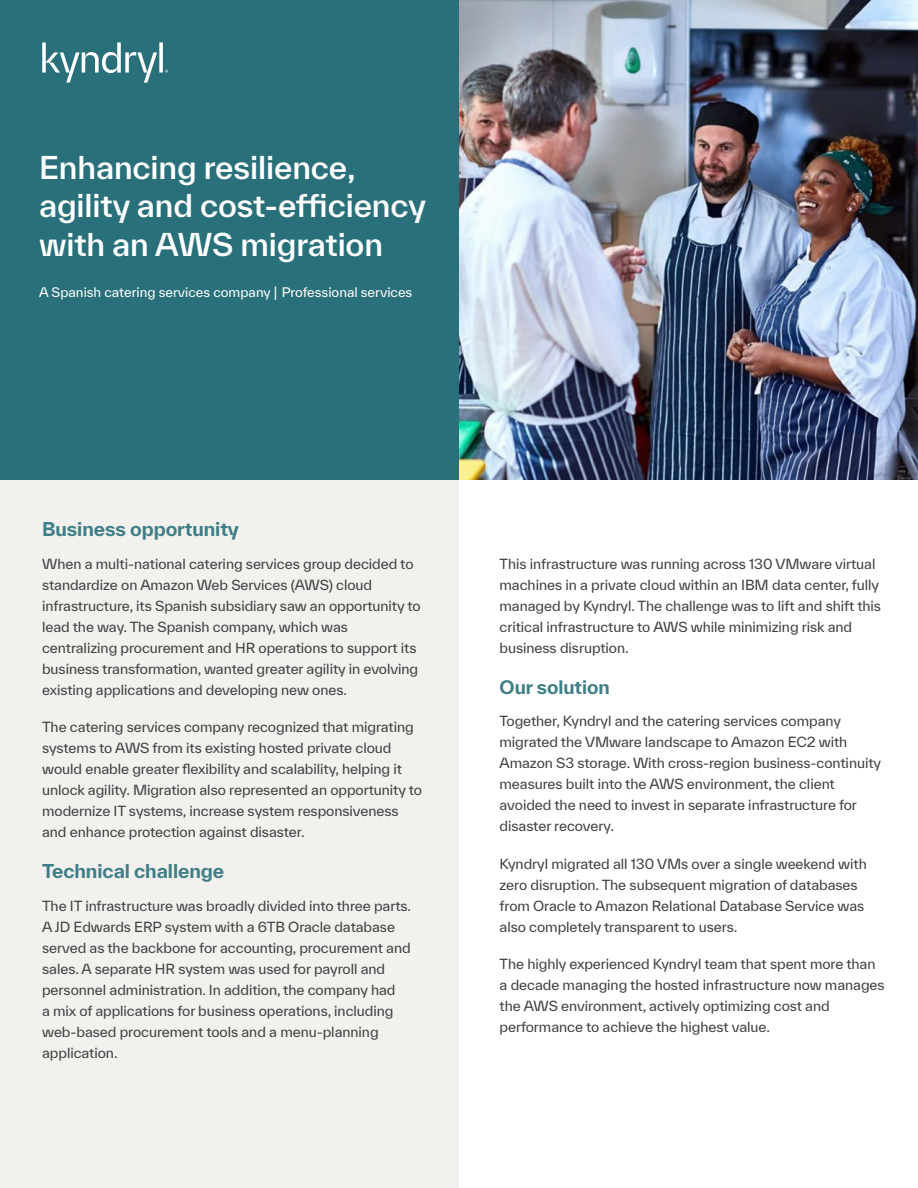
<style>
.page{position:relative;width:918px;height:1188px;background:#fff}
.page>*{position:absolute;margin:0;border:0;box-sizing:border-box;transform-origin:0 0}
.t1{font:500 30.3px/38.2px "TWK Everett";letter-spacing:-.005em;color:#fff}
.t2{font:700 18.3px "TWK Everett";letter-spacing:-.005em;color:#3e7e87}
.t3{font:700 18px "TWK Everett";letter-spacing:-.005em;color:#3e7e87}
.t4{font:13.5px/21px "TWK Everett";letter-spacing:-.005em;color:#414042}
.t5{font:12.75px "TWK Everett";color:#fff}
</style>
<div class="page">
<div style="left:0;top:0;width:459px;height:1188px;background:#f2f1ee"></div>
<div style="left:0;top:0;width:459px;height:480px;background:#29707a"></div>
<svg style="left:42px;top:42px;width:126px;height:41px"></svg>
<img style="left:459px;top:0;width:459px;height:480px">
<h1 class="t1" style="left:39px;top:148px;width:388px">Enhancing resilience, agility and cost-efficiency with an AWS migration</h1>
<p class="t5" style="left:39px;top:283px;width:375px">A Spanish catering services company | Professional services</p>
<h2 class="t2" style="left:42px;top:516px;width:198px">Business opportunity</h2>
<p class="t4" style="left:42px;top:553px;width:380px">When a multi-national catering services group decided to standardize on Amazon Web Services (AWS) cloud infrastructure, its Spanish subsidiary saw an opportunity to lead the way. The Spanish company, which was centralizing procurement and HR operations to support its business transformation, wanted greater agility in evolving existing applications and developing new ones.</p>
<p class="t4" style="left:42px;top:717px;width:381px">The catering services company recognized that migrating systems to AWS from its existing hosted private cloud would enable greater flexibility and scalability, helping it unlock agility. Migration also represented an opportunity to modernize IT systems, increase system responsiveness and enhance protection against disaster.</p>
<h2 class="t2" style="left:42px;top:858px;width:184px">Technical challenge</h2>
<p class="t4" style="left:42px;top:895px;width:371px">The IT infrastructure was broadly divided into three parts.<br>A JD Edwards ERP system with a 6TB Oracle database served as the backbone for accounting, procurement and sales. A separate HR system was used for payroll and personnel administration. In addition, the company had<br>a mix of applications for business operations, including web-based procurement tools and a menu-planning application.</p>
<p class="t4" style="left:500px;top:553px;width:383px">This infrastructure was running across 130 VMware virtual machines in a private cloud within an IBM data center, fully managed by Kyndryl. The challenge was to lift and shift this critical infrastructure to AWS while minimizing risk and business disruption.</p>
<h3 class="t3" style="left:500px;top:674px;width:112px">Our solution</h3>
<p class="t4" style="left:500px;top:711px;width:383px">Together, Kyndryl and the catering services company migrated the VMware landscape to Amazon EC2 with Amazon S3 storage. With cross-region business-continuity measures built into the AWS environment, the client avoided the need to invest in separate infrastructure for disaster recovery.</p>
<p class="t4" style="left:500px;top:853px;width:369px">Kyndryl migrated all 130 VMs over a single weekend with zero disruption. The subsequent migration of databases from Oracle to Amazon Relational Database Service was also completely transparent to users.</p>
<p class="t4" style="left:500px;top:953px;width:387px">The highly experienced Kyndryl team that spent more than a decade managing the hosted infrastructure now manages the AWS environment, actively optimizing cost and performance to achieve the highest value.</p>
</div>
